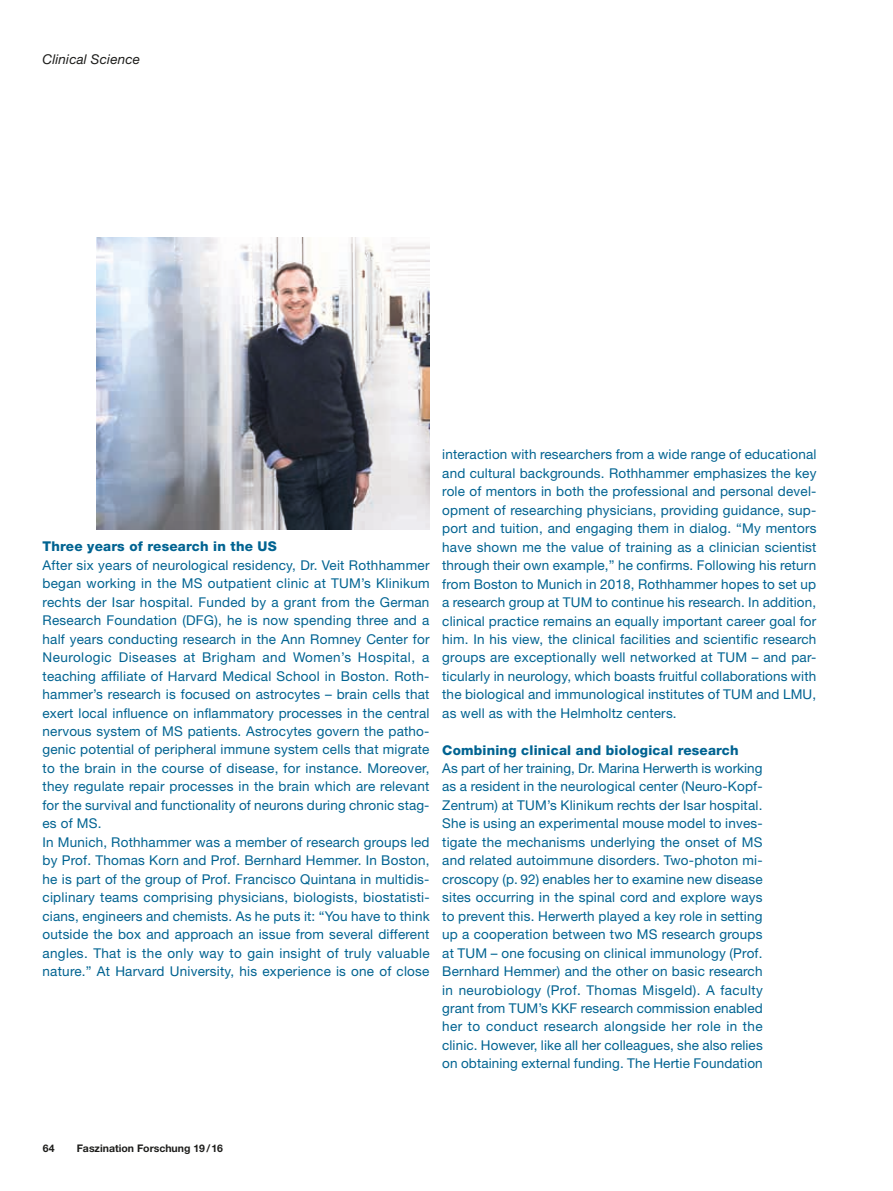
<style>
.page{position:relative;width:893px;height:1191px;background:#fff}
.page>*{position:absolute;margin:0;border:0;box-sizing:border-box;transform-origin:0 0}
.t1{font:13.5px/18.5px "Helvetica Neue LT Std";letter-spacing:.015em;color:#006391;text-align:justify}
.t2{font:800 13.5px "Helvetica Neue LT Std";letter-spacing:.015em;color:#006391}
.t3{font:italic 13.5px "Helvetica Neue LT Std";letter-spacing:.01em;color:#1d1d1b}
.t4{font:700 10.5px "Helvetica Neue LT Std";color:#1d1d1b}
</style>
<div class="page">
<img style="left:96px;top:238px;width:333px;height:291px">
<p class="t3" style="left:43px;top:51px;width:99px">Clinical Science</p>
<p class="t2" style="left:43px;top:538px;width:236px">Three years of research in the US</p>
<p class="t1" style="left:43px;top:555px;width:389px;text-align:left">After six years of neurological residency, Dr. Veit Rothhammer began working in the MS outpatient clinic at TUM’s Klinikum rechts der Isar hospital. Funded by a grant from the German Research Foundation (DFG), he is now spending three and a half years conducting research in the Ann Romney Center for Neurologic Diseases at Brigham and Women’s Hospital, a teaching affiliate of Harvard Medical School in Boston. Roth&shy;hammer’s research is focused on astrocytes – brain cells that exert local influence on inflammatory processes in the central nervous system of MS patients. Astrocytes govern the patho&shy;genic potential of peripheral immune system cells that migrate to the brain in the course of disease, for instance. Moreover, they regulate repair processes in the brain which are relevant for the survival and functionality of neurons during chronic stag&shy;es of MS.<br>In Munich, Rothhammer was a member of research groups led by Prof. Thomas Korn and Prof. Bernhard Hemmer. In Boston, he is part of the group of Prof. Francisco Quintana in multidis&shy;ciplinary teams comprising physicians, biologists, biostatisti&shy;cians, engineers and chemists. As he puts it: “You have to think outside the box and approach an issue from several different angles. That is the only way to gain insight of truly valuable nature.” At Harvard University, his experience is one of close</p>
<p class="t1" style="left:442px;top:445px;width:376px">interaction with researchers from a wide range of educational and cultural backgrounds. Rothhammer emphasizes the key role of mentors in both the professional and personal devel&shy;opment of researching physicians, providing guidance, sup&shy;port and tuition, and engaging them in dialog. “My mentors have shown me the value of training as a clinician scientist through their own example,” he confirms. Following his return from Boston to Munich in 2018, Rothhammer hopes to set up a research group at TUM to continue his research. In addition, clinical practice remains an equally important career goal for him. In his view, the clinical facilities and scientific research groups are exceptionally well networked at TUM – and par&shy;ticularly in neurology, which boasts fruitful collaborations with the biological and immunological institutes of TUM and LMU, as well as with the Helmholtz centers.</p>
<p class="t2" style="left:442px;top:741px;width:298px">Combining clinical and biological research</p>
<p class="t1" style="left:442px;top:759px;width:322px">As part of her training, Dr. Marina Herwerth is working as a resident in the neurological center (Neuro-Kopf-Zentrum) at TUM’s Klinikum rechts der Isar hospital.<br>She is using an experimental mouse model to inves&shy;tigate the mechanisms underlying the onset of MS and related autoimmune disorders. Two-photon mi&shy;croscopy (p. 92) enables her to examine new disease sites occurring in the spinal cord and explore ways to prevent this. Herwerth played a key role in setting up a cooperation between two MS research groups at TUM – one focusing on clinical immunology (Prof.<br>Bernhard Hemmer) and the other on basic research in neurobiology (Prof. Thomas Misgeld). A faculty grant from TUM’s KKF research commission enabled her to conduct research alongside her role in the clinic. However, like all her colleagues, she also relies on obtaining external funding. The Hertie Foundation</p>
<p class="t4" style="left:43px;top:1141px;width:14px">64</p>
<p class="t4" style="left:77px;top:1141px;width:148px">Faszination Forschung 19/16</p>
</div>
